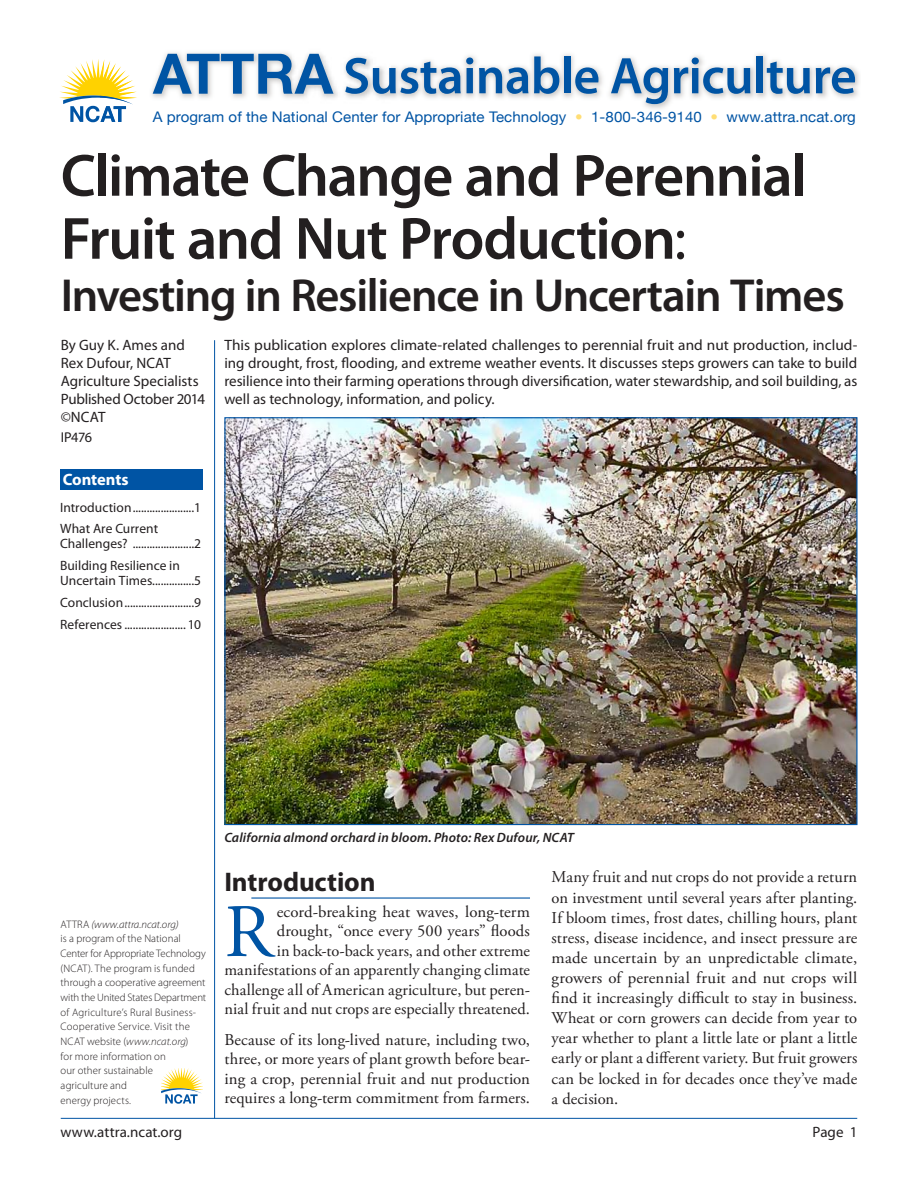
<style>
.page{position:relative;width:918px;height:1188px;background:#fff}
.page>*{position:absolute;margin:0;border:0;box-sizing:border-box;transform-origin:0 0}
.t1{font:75.3px "Adobe Garamond Pro";color:#0054a4}
.t2{font:600 60px/63px "Myriad Pro";letter-spacing:-.025em;color:#231f20}
.t3{font:600 51.9px "Myriad Pro";letter-spacing:-.01em;color:#0054a4}
.t4{font:600 46.5px "Myriad Pro";letter-spacing:-.025em;color:#231f20}
.t5{font:700 27px "Myriad Pro";letter-spacing:-.005em;color:#231f20}
.t6{font:16.5px/20.1px "Adobe Garamond Pro";letter-spacing:.005em;color:#231f20;text-align:justify}
.t7{font:700 16.5px "Myriad Pro";letter-spacing:-.005em;color:#fff}
.t8{font:15px/18px "Myriad Pro";color:#231f20}
.t9{font:14.7px "Helvetica Neue";letter-spacing:.005em;color:#0054a4}
.t10{font:14.25px "Myriad Pro";letter-spacing:-.035em;color:#231f20}
.t11{font:13.5px/21.8px "Myriad Pro";color:#231f20}
.t12{font:italic 600 13.5px "Myriad Pro";letter-spacing:.01em;color:#231f20}
.t13{font:300 10.8px/14.7px "Myriad Pro";letter-spacing:.005em;color:#231f20}
.s1{color:#ffde75}
.s2{font-weight:400}
.s3{font-style:italic}
</style>
<div class="page">
<hr style="left:214px;top:340px;width:1px;height:778px;background:#0054a4">
<hr style="left:61px;top:1118px;width:796px;height:1px;background:#0054a4">
<img style="left:152px;top:52px;width:140px;height:46px">
<svg style="left:59px;top:59px;width:68px;height:63px"></svg>
<img style="left:100px;top:106px;width:26px;height:16px">
<img style="left:100px;top:59px;width:37px;height:40px">
<img style="left:100px;top:96px;width:33px;height:9px">
<img style="left:390px;top:54px;width:469px;height:55px">
<img style="left:292px;top:53px;width:98px;height:46px">
<svg style="left:153px;top:54px;width:180px;height:40px"></svg>
<svg style="left:162px;top:1068px;width:41px;height:36px"></svg>
<div style="left:60px;top:470px;width:143px;height:20px;background:#0054a4"></div>
<img style="left:226px;top:419px;width:630px;height:404px">
<hr style="left:251px;top:897px;width:279px;height:2px;background:#0054a4">
<h3 class="t3" style="left:343px;top:56px;width:515px">Sustainable Agriculture</h3>
<p class="t9" style="left:153px;top:108px;width:704px">A program of the National Center for Appropriate Technology <span class="s1">•</span> 1-800-346-9140 <span class="s1">•</span> www.attra.ncat.org</p>
<h2 class="t2" style="left:61px;top:150px;width:747px">Climate Change and Perennial<br>Fruit and Nut Production<span class="s2">:</span></h2>
<h3 class="t4" style="left:61px;top:278px;width:785px">Investing in Resilience in Uncertain Times</h3>
<p class="t8" style="left:61px;top:338px;width:146px">By Guy K. Ames and<br>Rex Dufour, NCAT<br>Agriculture Specialists<br>Published October 2014 ©NCAT</p>
<p class="t10" style="left:61px;top:431px;width:33px">IP476</p>
<p class="t7" style="left:63px;top:473px;width:68px">Contents</p>
<p class="t11" style="left:60px;top:498px;width:143px">Introduction ......................1<br>What Are Current</p>
<p class="t11" style="left:60px;top:534px;width:143px">Challenges? ......................2<br>Building Resilience in</p>
<p class="t11" style="left:60px;top:571px;width:143px;text-align:justify">Uncertain Times...............5<br>Conclusion .........................9<br>References ...................... 10</p>
<p class="t8" style="left:224px;top:338px;width:635px;text-align:justify">This publication explores climate-related challenges to perennial fruit and nut production, includ&shy;ing drought, frost, flooding, and extreme weather events. It discusses steps growers can take to build resilience into their farming operations through diversification, water stewardship, and soil building, as well as technology, information, and policy.</p>
<p class="t13" style="left:61px;top:918px;width:147px">ATTRA <span class="s3">(www.attra.ncat.org)<br></span>is a program of the National<br>Center for Appropriate Technology (NCAT). The program is funded through a cooperative agreement with the United States Department of Agriculture’s Rural Business-<br>Cooperative Service. Visit the<br>NCAT website (<span class="s3">www.ncat.org</span>)<br>for more information on<br>our other sustainable<br>agriculture and<br>energy projects.</p>
<p class="t12" style="left:224px;top:832px;width:351px">California almond orchard in bloom. Photo: Rex Dufour, NCAT</p>
<h3 class="t5" style="left:224px;top:872px;width:153px">Introduction</h3>
<h1 class="t1" style="left:224px;top:902px;width:50px">R</h1>
<p class="t6" style="left:224px;top:903px;width:307px;line-height:19.5px;text-align:right">ecord-breaking heat waves, long-term drought, “once every 500 years” floods<br>in back-to-back years, and other extreme manifestations of an apparently changing climate challenge all of American agriculture, but peren&shy;nial fruit and nut crops are especially threatened.</p>
<p class="t6" style="left:224px;top:1031px;width:307px;line-height:19.5px">Because of its long-lived nature, including two, three, or more years of plant growth before bear&shy;ing a crop, perennial fruit and nut production requires a long-term commitment from farmers.</p>
<p class="t6" style="left:552px;top:869px;width:307px">Many fruit and nut crops do not provide a return on investment until several years after planting.<br>If bloom times, frost dates, chilling hours, plant stress, disease incidence, and insect pressure are made uncertain by an unpredictable climate, growers of perennial fruit and nut crops will find it increasingly difficult to stay in business.<br>Wheat or corn growers can decide from year to year whether to plant a little late or plant a little early or plant a different variety. But fruit growers can be locked in for decades once they’ve made a decision.</p>
<p class="t8" style="left:60px;top:1125px;width:123px">www.attra.ncat.org</p>
<p class="t8" style="left:813px;top:1125px;width:47px">Page 1</p>
</div>
